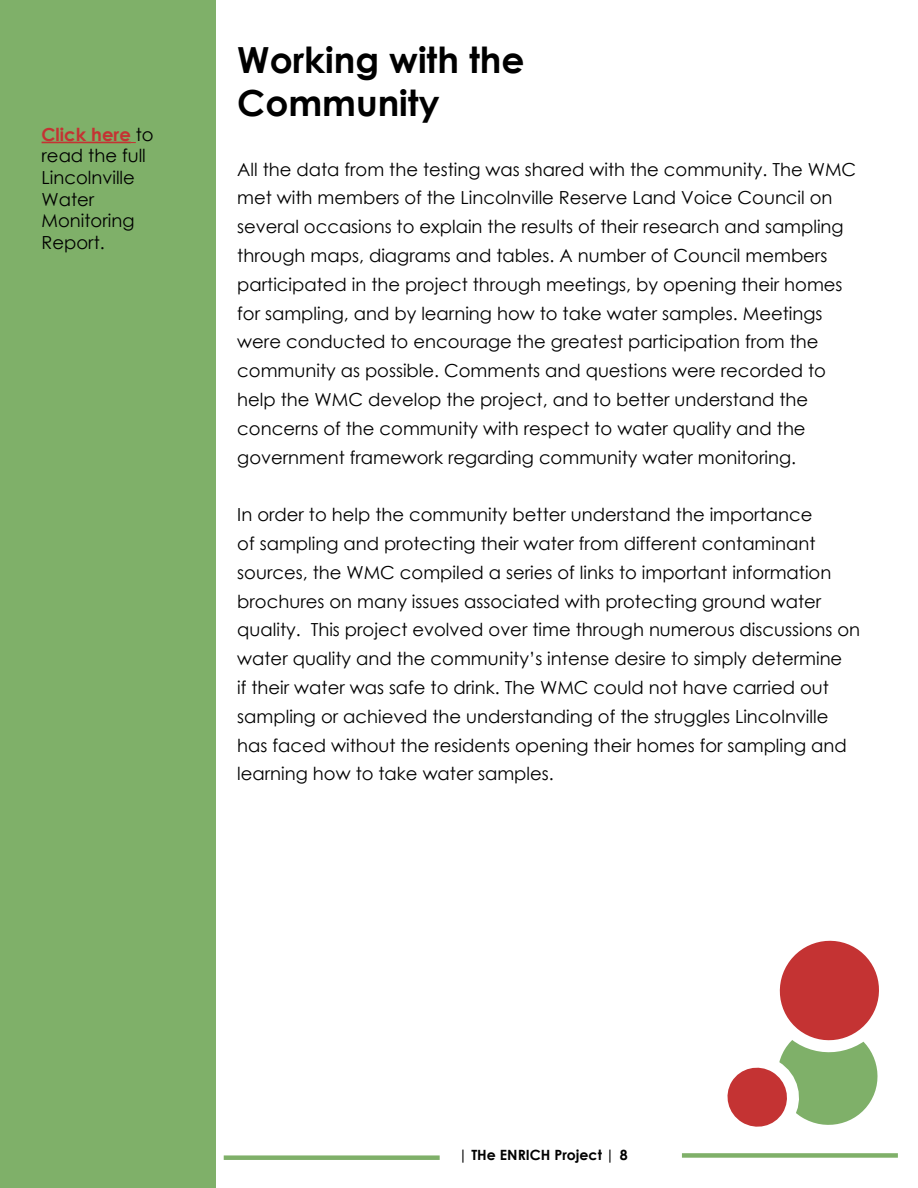
<style>
.page{position:relative;width:918px;height:1188px;background:#fff}
.page>*{position:absolute;margin:0;border:0;box-sizing:border-box;transform-origin:0 0}
.t1{font:700 36px/43.2px "Century Gothic";color:#000}
.t2{font:18px/28.8px "Century Gothic";color:#000}
.t3{font:700 14.1px "Century Gothic";color:#000}
.s1{font-weight:700;color:#c43333}
</style>
<div class="page">
<div style="left:0;top:0;width:216px;height:1188px;background:#7fb069"></div>
<div style="left:682px;top:1153px;width:216px;height:5px;background:#7fb069"></div>
<div style="left:224px;top:1155px;width:216px;height:5px;background:#7fb069"></div>
<svg style="left:710px;top:940px;width:188px;height:214px"></svg>
<hr style="left:42px;top:142px;width:89px;height:1px;background:#c43333">
<p class="t2" style="left:42px;top:123px;width:114px;line-height:21.6px"><span class="s1">Click here</span> to read the full<br>Lincolnville<br>Water<br>Monitoring<br>Report.</p>
<h1 class="t1" style="left:237px;top:37px;width:289px">Working with the<br>Community</h1>
<p class="t2" style="left:237px;top:154px;width:620px">All the data from the testing was shared with the community. The WMC met with members of the Lincolnville Reserve Land Voice Council on several occasions to explain the results of their research and sampling through maps, diagrams and tables. A number of Council members participated in the project through meetings, by opening their homes for sampling, and by learning how to take water samples. Meetings were conducted to encourage the greatest participation from the community as possible. Comments and questions were recorded to help the WMC develop the project, and to better understand the concerns of the community with respect to water quality and the government framework regarding community water monitoring.</p>
<p class="t2" style="left:237px;top:500px;width:624px">In order to help the community better understand the importance<br>of sampling and protecting their water from different contaminant sources, the WMC compiled a series of links to important information brochures on many issues associated with protecting ground water quality. This project evolved over time through numerous discussions on water quality and the community’s intense desire to simply determine<br>if their water was safe to drink. The WMC could not have carried out sampling or achieved the understanding of the struggles Lincolnville has faced without the residents opening their homes for sampling and learning how to take water samples.</p>
<p class="t3" style="left:459px;top:1144px;width:170px">| THe ENRICH Project | 8</p>
</div>
